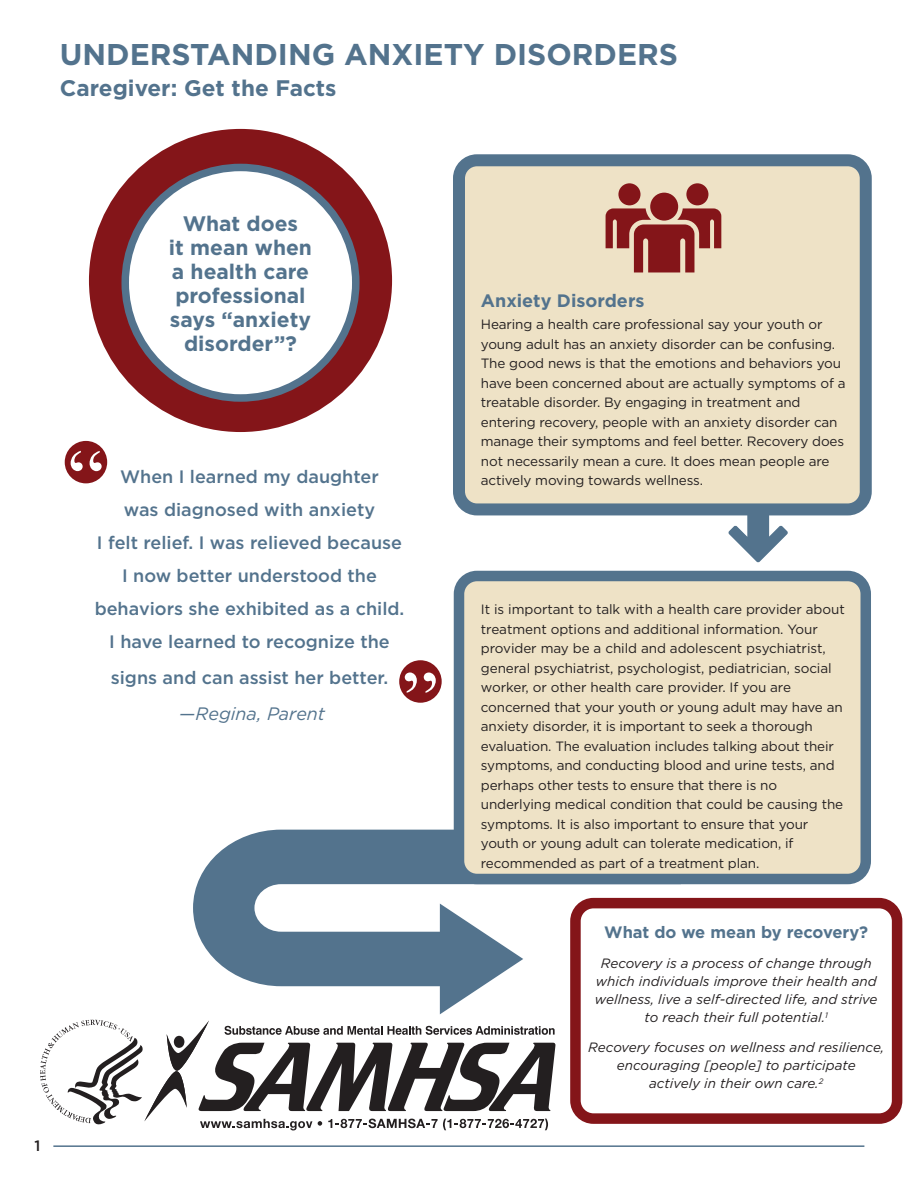
<style>
.page{position:relative;width:918px;height:1188px;background:#fff}
.page>*{position:absolute;margin:0;border:0;box-sizing:border-box;transform-origin:0 0}
.t1{font:81px "Times New Roman";color:#fff}
.t2{font:700 30px "Gotham";color:#53738d}
.t3{font:700 22.5px "Gotham";color:#53738d}
.t4{font:700 21px/24px "Gotham";color:#53738d;text-align:center}
.t5{font:500 18px/33px "Gotham";color:#53738d;text-align:center}
.t6{font:700 18px "Gotham";color:#53738d}
.t7{font:700 16.5px "Gotham";letter-spacing:-.005em;color:#53738d}
.t8{font:500 15px "Gotham";color:#231f20}
.t9{font:13.5px/19.5px "Gotham";letter-spacing:-.01em;color:#231f20}
.t10{font:italic 13.5px/18px "Gotham";color:#231f20;text-align:center}
.s1{font-weight:400;font-style:italic}
</style>
<div class="page">
<svg style="left:729px;top:515px;width:59px;height:48px"></svg>
<svg style="left:193px;top:830px;width:489px;height:156px;fill:#53738d"></svg>
<svg style="left:440px;top:904px;width:83px;height:110px"></svg>
<div style="left:459px;top:576px;width:407px;height:303px;background:#eee2c6;border-radius:18px"></div>
<div style="left:454px;top:571px;width:417px;height:313px;border:10px solid #53738d;border-radius:18px"></div>
<div style="left:459px;top:160px;width:407px;height:349px;background:#eee2c6;border-radius:18px"></div>
<div style="left:453px;top:154px;width:419px;height:361px;border:12px solid #53738d;border-radius:18px"></div>
<div style="left:575px;top:903px;width:322px;height:216px;background:#fff;border-radius:18px"></div>
<div style="left:570px;top:898px;width:332px;height:226px;border:10px solid #841519;border-radius:18px"></div>
<svg style="left:40px;top:1020px;width:516px;height:110px"></svg>
<div style="left:686px;top:183px;width:22px;height:22px;background:#841519;border-radius:50%"></div>
<div style="left:618px;top:183px;width:23px;height:22px;background:#841519;border-radius:50%"></div>
<div style="left:650px;top:193px;width:28px;height:28px;background:#841519;border-radius:50%"></div>
<svg style="left:606px;top:208px;width:115px;height:64px"></svg>
<hr style="left:53px;top:1145px;width:811px;height:2px;background:#53738d">
<div style="left:89px;top:129px;width:303px;height:303px;background:#841519;border-radius:50%"></div>
<div style="left:125px;top:167px;width:231px;height:231px;background:#fff;border-radius:50%"></div>
<div style="left:121px;top:164px;width:239px;height:238px;border:8px solid #53738d;border-radius:50%"></div>
<div style="left:65px;top:441px;width:42px;height:42px;background:#841519;border-radius:50%"></div>
<div style="left:399px;top:660px;width:43px;height:43px;background:#841519;border-radius:50%"></div>
<h2 class="t2" style="left:60px;top:34px;width:620px">UNDERSTANDING ANXIETY DISORDERS</h2>
<h2 class="t3" style="left:60px;top:73px;width:278px">Caregiver: Get the Facts</h2>
<h2 class="t4" style="left:169px;top:212px;width:145px">What does<br>it mean when a health care professional says “anxiety disorder”?</h2>
<p class="t1" style="left:68px;top:424px;width:37px">“</p>
<h2 class="t5" style="left:95px;top:460px;width:311px">When I learned my daughter<br>was diagnosed with anxiety<br>I felt relief. I was relieved because<br>I now better understood the behaviors she exhibited as a child.<br>I have learned to recognize the</h2>
<h2 class="t5" style="left:111px;top:659px;width:279px;line-height:36px">signs and can assist her better. <span class="s1">—Regina, Parent</span></h2>
<p class="t1" style="left:438px;top:720px;width:37px;rotate:-180deg">“</p>
<p class="t8" style="left:35px;top:1136px;width:7px">1</p>
<h2 class="t6" style="left:481px;top:288px;width:165px">Anxiety Disorders</h2>
<p class="t9" style="left:481px;top:314px;width:366px">Hearing a health care professional say your youth or young adult has an anxiety disorder can be confusing.<br>The good news is that the emotions and behaviors you have been concerned about are actually symptoms of a treatable disorder. By engaging in treatment and entering recovery, people with an anxiety disorder can manage their symptoms and feel better. Recovery does not necessarily mean a cure. It does mean people are actively moving towards wellness.</p>
<p class="t9" style="left:481px;top:599px;width:365px">It is important to talk with a health care provider about treatment options and additional information. Your provider may be a child and adolescent psychiatrist, general psychiatrist, psychologist, pediatrician, social worker, or other health care provider. If you are concerned that your youth or young adult may have an anxiety disorder, it is important to seek a thorough evaluation. The evaluation includes talking about their symptoms, and conducting blood and urine tests, and perhaps other tests to ensure that there is no underlying medical condition that could be causing the symptoms. It is also important to ensure that your youth or young adult can tolerate medication, if recommended as part of a treatment plan.</p>
<h2 class="t7" style="left:604px;top:921px;width:265px">What do we mean by recovery?</h2>
<p class="t10" style="left:595px;top:954px;width:284px">Recovery is a process of change through which individuals improve their health and wellness, live a self-directed life, and strive to reach their full potential.<sup>1</sup></p>
<p class="t10" style="left:588px;top:1038px;width:298px">Recovery focuses on wellness and resilience, encouraging [people] to participate<br>actively in their own care.<sup>2</sup></p>
</div>
